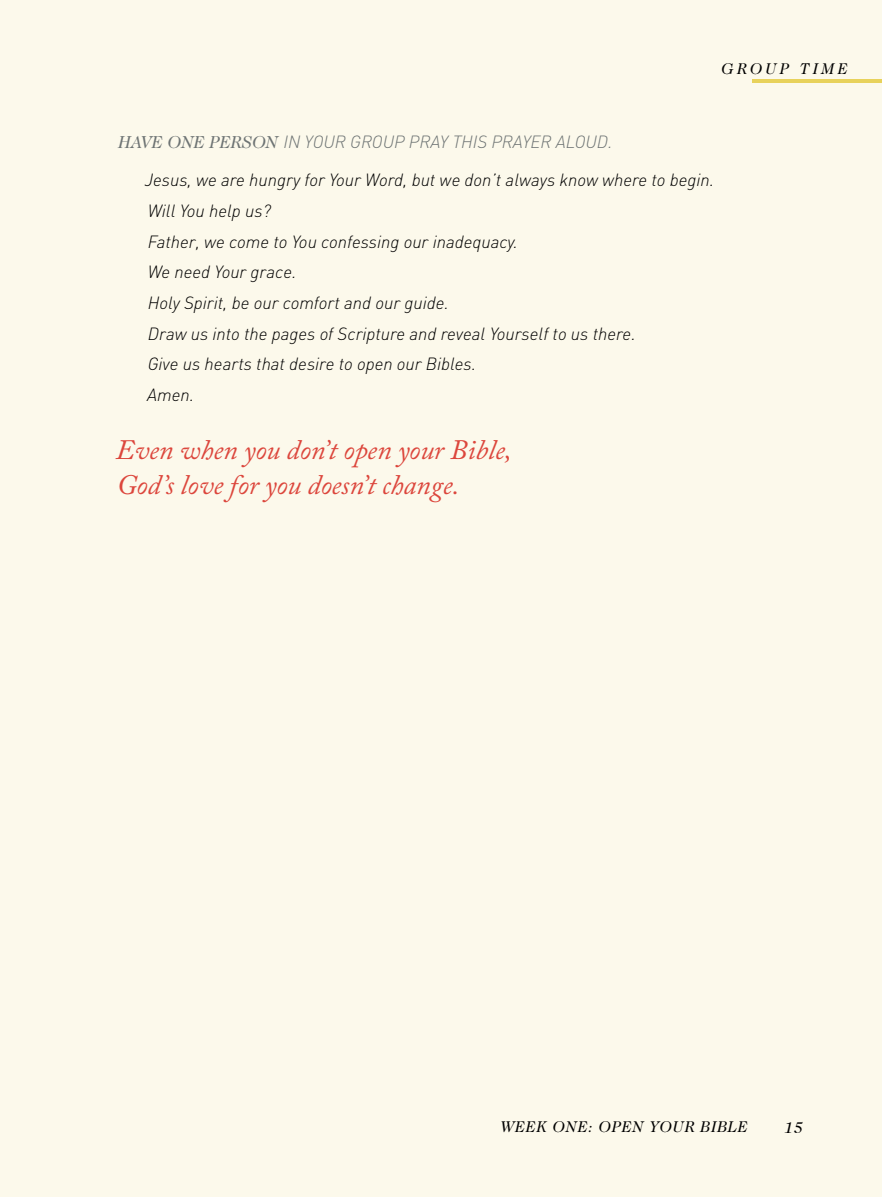
<style>
.page{position:relative;width:882px;height:1197px;background:#fcf9eb}
.page>*{position:absolute;margin:0;border:0;box-sizing:border-box;transform-origin:0 0}
.t1{font:italic 28px/35px "Adobe Caslon Pro";color:#dc463c}
.t2{font:italic 300 17.5px/30.6px "DIN";color:#000}
.t3{font:italic 300 17.5px "DIN";color:#6d7373}
.t4{font:italic 15.75px "Caslon 224 Std";letter-spacing:.2em;color:#000}
.s1{font-family:"Caslon 224 Std";font-weight:400}
</style>
<div class="page">
<hr style="left:752px;top:79px;width:130px;height:4px;background:#e8d25b">
<p class="t4" style="left:722px;top:60px;width:128px">GROUP TIME</p>
<p class="t3" style="left:119px;top:131px;width:495px"><span class="s1">HAVE ONE PERSON</span> IN YOUR GROUP PRAY THIS PRAYER ALOUD.</p>
<p class="t2" style="left:145px;top:165px;width:571px">Jesus, we are hungry for Your Word, but we don’t always know where to begin.<br>Will You help us?<br>Father, we come to You confessing our inadequacy.<br>We need Your grace.<br>Holy Spirit, be our comfort and our guide.<br>Draw us into the pages of Scripture and reveal Yourself to us there.<br>Give us hearts that desire to open our Bibles.<br>Amen.</p>
<h1 class="t1" style="left:116px;top:432px;width:397px">Even when you don’t open your Bible,<br>God’s love for you doesn’t change.</h1>
<p class="t4" style="left:501px;top:1117px;width:13px">WEE</p>
<p class="t4" style="left:537px;top:1117px;width:29px">K ONE</p>
<p class="t4" style="left:589px;top:1117px;width:36px">: OPEN</p>
<p class="t4" style="left:650px;top:1117px;width:23px">YOUR</p>
<p class="t4" style="left:701px;top:1117px;width:21px">BIBLE</p>
<p class="t4" style="left:785px;top:1118px;width:20px">15</p>
</div>
